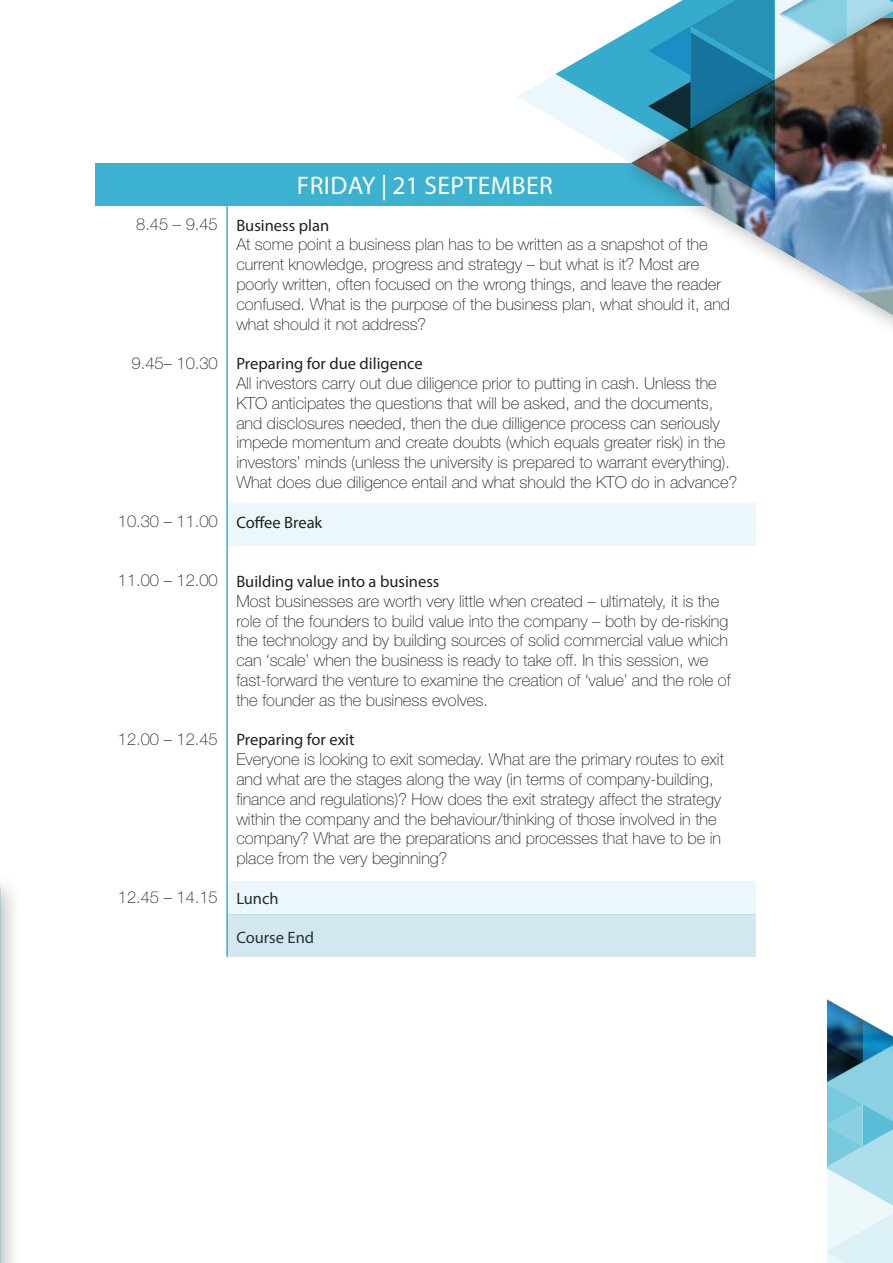
<style>
.page{position:relative;width:893px;height:1263px;background:#fff}
.page>*{position:absolute;margin:0;border:0;box-sizing:border-box;transform-origin:0 0}
.t1{font:25.5px "Myriad Pro";letter-spacing:.02em;color:#fff}
.t2{font:100 16.5px/19.8px "Helvetica Neue LT Std";color:#231f20}
.t3{font:16.5px "Myriad Pro";color:#231f20}
</style>
<div class="page">
<div style="left:0;top:873px;width:22px;height:390px;background:#231f20;opacity:.35"></div>
<div style="left:95px;top:163px;width:660px;height:42px;background:#3cb1d0"></div>
<svg style="left:517px;top:75px;width:101px;height:131px"></svg>
<div style="left:618px;top:0;width:275px;height:400px;background:#231f20;opacity:.35"></div>
<img style="left:631px;top:18px;width:262px;height:297px">
<svg style="left:555px;top:0;width:220px;height:201px"></svg>
<div style="left:227px;top:503px;width:528px;height:42px;background:#ebf7fa"></div>
<hr style="left:226px;top:175px;width:2px;height:782px;background:#3cb1d0">
<div style="left:228px;top:881px;width:528px;height:33px;background:#ebf7fa"></div>
<div style="left:228px;top:914px;width:528px;height:43px;background:#d3e7ee"></div>
<img style="left:827px;top:999px;width:66px;height:264px">
<p class="t2" style="left:136px;top:214px;width:83px">8.45 – 9.45</p>
<p class="t2" style="left:132px;top:353px;width:88px">9.45– 10.30</p>
<p class="t2" style="left:118px;top:511px;width:101px">10.30 – 11.00</p>
<p class="t1" style="left:297px;top:169px;width:258px">FRIDAY | 21 SEPTEMBER</p>
<p class="t3" style="left:236px;top:215px;width:94px">Business plan</p>
<p class="t2" style="left:236px;top:235px;width:473px">At some point a business plan has to be written as a snapshot of the</p>
<p class="t2" style="left:236px;top:254px;width:495px">current knowledge, progress and strategy – but what is it? Most are poorly written, often focused on the wrong things, and leave the reader confused. What is the purpose of the business plan, what should it, and what should it not address?</p>
<p class="t3" style="left:236px;top:353px;width:188px">Preparing for due diligence</p>
<p class="t2" style="left:236px;top:373px;width:502px">All investors carry out due diligence prior to putting in cash. Unless the KTO anticipates the questions that will be asked, and the documents, and disclosures needed, then the due dilligence process can seriously impede momentum and create doubts (which equals greater risk) in the investors’ minds (unless the university is prepared to warrant everything).<br>What does due diligence entail and what should the KTO do in advance?</p>
<p class="t3" style="left:236px;top:512px;width:88px">Coffee Break</p>
<p class="t2" style="left:118px;top:571px;width:101px">11.00 – 12.00</p>
<p class="t2" style="left:118px;top:729px;width:101px">12.00 – 12.45</p>
<p class="t2" style="left:118px;top:887px;width:101px">12.45 – 14.15</p>
<p class="t3" style="left:236px;top:571px;width:205px">Building value into a business</p>
<p class="t2" style="left:236px;top:591px;width:493px">Most businesses are worth very little when created – ultimately, it is the role of the founders to build value into the company – both by de-risking the technology and by building sources of solid commercial value which can ‘scale’ when the business is ready to take off. In this session, we</p>
<p class="t2" style="left:236px;top:670px;width:496px">fast-forward the venture to examine the creation of ‘value’ and the role of the founder as the business evolves.</p>
<p class="t3" style="left:236px;top:730px;width:120px">Preparing for exit</p>
<p class="t2" style="left:236px;top:749px;width:489px">Everyone is looking to exit someday. What are the primary routes to exit and what are the stages along the way (in terms of company-building, finance and regulations)? How does the exit strategy affect the strategy within the company and the behaviour/thinking of those involved in the company? What are the preparations and processes that have to be in place from the very beginning?</p>
<p class="t3" style="left:236px;top:888px;width:44px">Lunch</p>
<p class="t3" style="left:236px;top:928px;width:79px">Course End</p>
</div>
